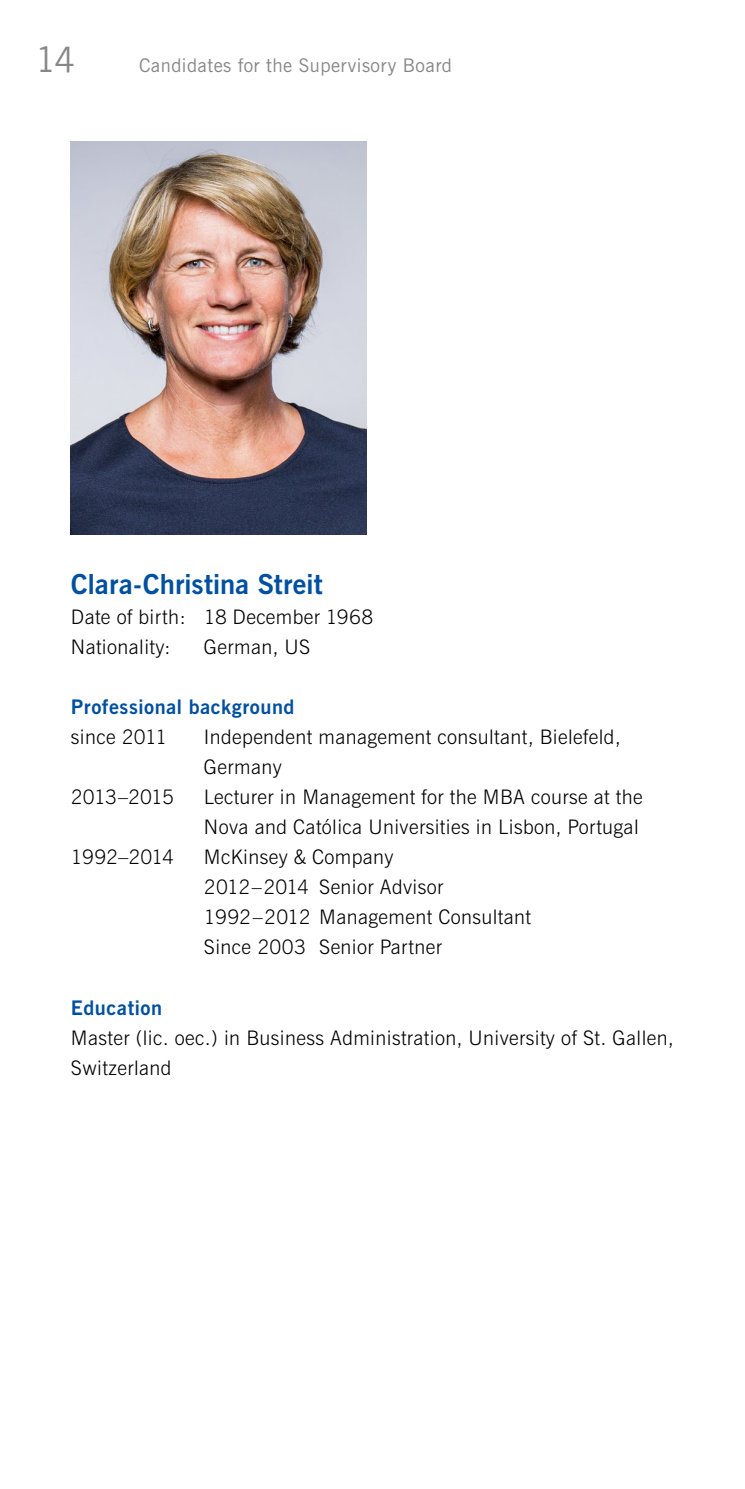
<style>
.page{position:relative;width:745px;height:1489px;background:#fff}
.page>*{position:absolute;margin:0;border:0;box-sizing:border-box;transform-origin:0 0}
.t1{font:35px "News Gothic BT";color:#868786}
.t2{font:700 27.5px "News Gothic BT";color:#0050a0}
.t3{font:300 20px/30px "News Gothic BT";letter-spacing:.02em;color:#000}
.t4{font:700 20px "News Gothic BT";letter-spacing:.025em;color:#0050a0}
.t5{font:300 20px "News Gothic BT";letter-spacing:-.035em;color:#000}
.t6{font:300 20px "News Gothic BT";letter-spacing:-.02em;color:#000}
.t7{font:18.75px "News Gothic BT";letter-spacing:.025em;color:#868786}
</style>
<div class="page">
<img style="left:71px;top:142px;width:295px;height:392px">
<h1 class="t1" style="left:35px;top:39px;width:41px">14</h1>
<p class="t7" style="left:139px;top:54px;width:314px">Candidates for the Supervisory Board</p>
<h2 class="t2" style="left:71px;top:567px;width:253px">Clara-Christina Streit</h2>
<p class="t3" style="left:71px;top:602px;width:304px">Date of birth: 18 December 1968<br>Nationality:</p>
<p class="t3" style="left:204px;top:632px;width:108px">German, US</p>
<p class="t4" style="left:71px;top:695px;width:225px">Professional background</p>
<p class="t3" style="left:71px;top:722px;width:98px">since 2011</p>
<p class="t3" style="left:204px;top:722px;width:418px">Independent management consultant, Bielefeld,<br>Germany</p>
<p class="t5" style="left:71px;top:785px;width:105px">2013–2015</p>
<p class="t3" style="left:204px;top:782px;width:440px">Lecturer in Management for the MBA course at the<br>Nova and Católica Universities in Lisbon, Portugal</p>
<p class="t6" style="left:71px;top:845px;width:104px">1992–2014</p>
<p class="t3" style="left:204px;top:842px;width:328px">McKinsey &amp; Company<br>2012–2014 Senior Advisor<br>1992–2012 Management Consultant<br>Since 2003 Senior Partner</p>
<p class="t4" style="left:71px;top:995px;width:93px">Education</p>
<p class="t3" style="left:71px;top:1022px;width:603px">Master (lic. oec.) in Business Administration, University of St. Gallen,<br>Switzerland</p>
</div>
